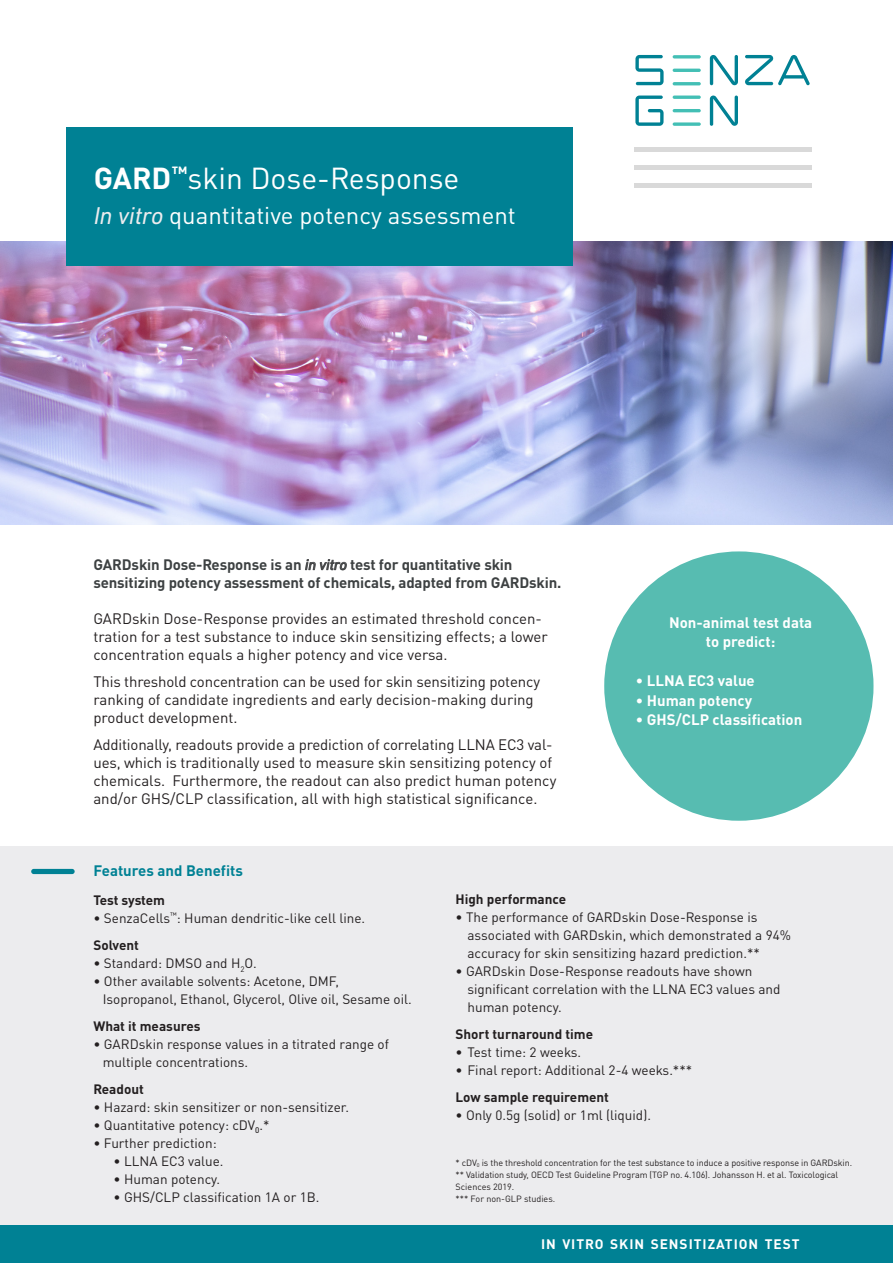
<style>
.page{position:relative;width:893px;height:1263px;background:#fff}
.page>*{position:absolute;margin:0;border:0;box-sizing:border-box;transform-origin:0 0}
.t1{font:30px "DIN Pro";color:#fff}
.t2{font:24px "DIN Pro";color:#fff}
.t3{font:15px/18px "DIN Pro";color:#231f20}
.t4{font:700 15px "DIN Pro";letter-spacing:-.01em;color:#3d4142}
.t5{font:700 15px "DIN Pro";color:#fff}
.t6{font:700 15px "DIN Pro";color:#008194}
.t7{font:700 13.65px "DIN Pro";letter-spacing:.07em;color:#fff}
.t8{font:13.5px "DIN Pro";color:#231f20}
.t9{font:700 13.5px "DIN Pro";color:#231f20}
.t10{font:9px/12px "DIN Pro";letter-spacing:-.01em;color:#231f20}
.s1{font-weight:700}
.s2{font-family:"DIN Next CYR";font-style:italic;font-size:24.75px;color:#ececee}
.s3{font-family:"DIN Next CYR";font-weight:400;font-style:italic;color:#57585a}
</style>
<div class="page">
<hr style="left:673px;top:69px;width:28px;height:3px;background:#43bfb5;border-radius:2px">
<hr style="left:673px;top:82px;width:28px;height:3px;background:#43bfb5;border-radius:2px">
<svg style="left:673px;top:55px;width:28px;height:4px"></svg>
<hr style="left:673px;top:109px;width:28px;height:3px;background:#43bfb5;border-radius:2px">
<svg style="left:673px;top:122px;width:28px;height:4px"></svg>
<hr style="left:673px;top:96px;width:28px;height:3px;background:#43bfb5;border-radius:2px">
<svg style="left:635px;top:96px;width:29px;height:30px"></svg>
<svg style="left:710px;top:96px;width:28px;height:30px"></svg>
<svg style="left:635px;top:55px;width:29px;height:30px"></svg>
<svg style="left:710px;top:55px;width:28px;height:30px"></svg>
<svg style="left:745px;top:55px;width:65px;height:30px"></svg>
<hr style="left:635px;top:148px;width:177px;height:4px;background:#d9d9d9">
<div style="left:635px;top:165px;width:177px;height:5px;background:#d9d9d9"></div>
<hr style="left:635px;top:183px;width:177px;height:4px;background:#d9d9d9">
<div style="left:0;top:1225px;width:893px;height:38px;background:#008194"></div>
<img style="left:0;top:242px;width:893px;height:282px">
<div style="left:0;top:846px;width:893px;height:379px;background:#ececee"></div>
<div style="left:31px;top:869px;width:44px;height:5px;background:#008194;border-radius:3px"></div>
<div style="left:604px;top:551px;width:269px;height:270px;background:#57bcb1;border-radius:50%"></div>
<img style="left:659px;top:241px;width:234px;height:215px">
<div style="left:66px;top:127px;width:507px;height:139px;background:#008194"></div>
<p class="t1" style="left:94px;top:154px;width:367px"><span class="s1">GARD</span><sup>™</sup>skin Dose-Response</p>
<p class="t2" style="left:94px;top:196px;width:424px"><span class="s2">In vitro</span> quantitative potency assessment</p>
<p class="t4" style="left:93px;top:552px;width:421px">GARDskin Dose-Response is an <span class="s3">in vitro</span> test for quantitative skin</p>
<p class="t4" style="left:93px;top:570px;width:470px">sensitizing potency assessment of chemicals, adapted from GARDskin.</p>
<p class="t3" style="left:93px;top:608px;width:456px">GARDskin Dose-Response provides an estimated threshold concen&shy;tration for a test substance to induce skin sensitizing effects; a lower concentration equals a higher potency and vice versa.</p>
<p class="t3" style="left:93px;top:671px;width:448px">This threshold concentration can be used for skin sensitizing potency ranking of candidate ingredients and early decision-making during product development.</p>
<p class="t3" style="left:93px;top:734px;width:464px">Additionally, readouts provide a prediction of correlating LLNA EC3 val&shy;ues, which is traditionally used to measure skin sensitizing potency of chemicals. Furthermore, the readout can also predict human potency and/or GHS/CLP classification, all with high statistical significance.</p>
<p class="t5" style="left:669px;top:610px;width:145px">Non-animal test data</p>
<p class="t5" style="left:706px;top:629px;width:71px">to predict:</p>
<p class="t5" style="left:636px;top:668px;width:120px">• LLNA EC3 value</p>
<p class="t5" style="left:636px;top:688px;width:118px">• Human potency</p>
<p class="t5" style="left:636px;top:707px;width:168px">• GHS/CLP classification</p>
<p class="t6" style="left:93px;top:858px;width:151px">Features and Benefits</p>
<p class="t9" style="left:93px;top:889px;width:73px">Test system</p>
<p class="t8" style="left:93px;top:907px;width:273px">• SenzaCells<sup>™</sup>: Human dendritic-like cell line.</p>
<p class="t9" style="left:93px;top:934px;width:47px">Solvent</p>
<p class="t8" style="left:93px;top:952px;width:165px">• Standard: DMSO and H<sub>2</sub>O.</p>
<p class="t8" style="left:93px;top:970px;width:247px">• Other available solvents: Acetone, DMF,</p>
<p class="t8" style="left:103px;top:988px;width:311px">Isopropanol, Ethanol, Glycerol, Olive oil, Sesame oil.</p>
<p class="t9" style="left:93px;top:1015px;width:109px">What it measures</p>
<p class="t8" style="left:93px;top:1033px;width:297px">• GARDskin response values in a titrated range of</p>
<p class="t8" style="left:103px;top:1051px;width:147px">multiple concentrations.</p>
<p class="t9" style="left:93px;top:1078px;width:52px">Readout</p>
<p class="t8" style="left:93px;top:1096px;width:257px">• Hazard: skin sensitizer or non-sensitizer.</p>
<p class="t8" style="left:93px;top:1114px;width:178px">• Quantitative potency: cDV0.*</p>
<p class="t8" style="left:93px;top:1132px;width:125px">• Further prediction:</p>
<p class="t8" style="left:114px;top:1150px;width:112px">• LLNA EC3 value.</p>
<p class="t8" style="left:114px;top:1168px;width:108px">• Human potency.</p>
<p class="t8" style="left:114px;top:1186px;width:207px">• GHS/CLP classification 1A or 1B.</p>
<p class="t9" style="left:455px;top:888px;width:112px">High performance</p>
<p class="t8" style="left:455px;top:907px;width:304px">• The performance of GARDskin Dose-Response is</p>
<p class="t8" style="left:467px;top:925px;width:325px">associated with GARDskin, which demonstrated a 94%</p>
<p class="t8" style="left:467px;top:943px;width:294px">accuracy for skin sensitizing hazard prediction.**</p>
<p class="t8" style="left:455px;top:961px;width:298px">• GARDskin Dose-Response readouts have shown</p>
<p class="t8" style="left:467px;top:979px;width:315px">significant correlation with the LLNA EC3 values and</p>
<p class="t8" style="left:467px;top:997px;width:96px">human potency.</p>
<p class="t9" style="left:455px;top:1023px;width:139px">Short turnaround time</p>
<p class="t8" style="left:455px;top:1042px;width:127px">• Test time: 2 weeks.</p>
<p class="t8" style="left:455px;top:1060px;width:238px">• Final report: Additional 2-4 weeks.***</p>
<p class="t9" style="left:455px;top:1086px;width:155px">Low sample requirement</p>
<p class="t8" style="left:455px;top:1105px;width:197px">• Only 0.5g (solid) or 1ml (liquid).</p>
<p class="t10" style="left:456px;top:1156px;width:398px">* cDV<sub>0</sub> is the threshold concentration for the test substance to induce a positive response in GARDskin.</p>
<p class="t10" style="left:456px;top:1168px;width:384px">** Validation study, OECD Test Guideline Program (TGP no. 4.106). Johansson H. et al. Toxicological<br>Sciences 2019.</p>
<p class="t10" style="left:456px;top:1192px;width:101px">*** For non-GLP studies.</p>
<p class="t7" style="left:541px;top:1233px;width:260px">IN VITRO SKIN SENSITIZATION TEST</p>
</div>
